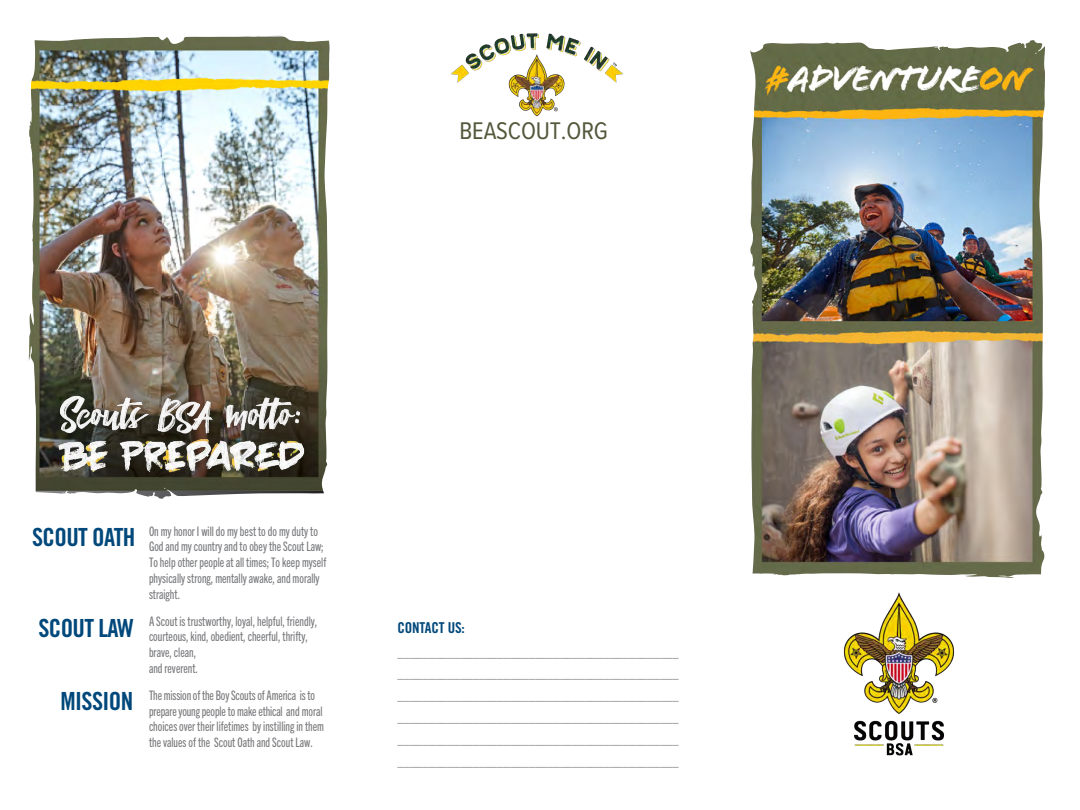
<style>
.page{position:relative;width:1080px;height:810px;background:#fff}
.page>*{position:absolute;margin:0;border:0;box-sizing:border-box;transform-origin:0 0}
.t1{font:25px "Trade Gothic LT Std Bd Cn 20";letter-spacing:-.025em;color:#00487b}
.t2{font:25px "Proxima Nova Cond";letter-spacing:-.005em;color:#53583b}
.t3{font:15px "Trade Gothic LT Std Bd Cn 20";letter-spacing:-.01em;color:#00487b}
.t4{font:13.12px/15.8px "Trade Gothic Next LT Pro Cm";color:#77787b}
.t5{font:12.5px/21.9px "Trade Gothic LT Std Cn 18";color:#77787b;text-align:justify}
</style>
<div class="page">
<img style="left:28px;top:35px;width:1017px;height:543px">
<div style="left:41px;top:434px;width:284px;height:58px;background:#231f20;opacity:.14"></div>
<img style="left:440px;top:33px;width:195px;height:89px">
<img style="left:46px;top:381px;width:307px;height:67px">
<img style="left:41px;top:414px;width:281px;height:76px">
<img style="left:843px;top:592px;width:112px;height:164px">
<h1 class="t2" style="left:460px;top:112px;width:150px">BEASCOUT.ORG</h1>
<h1 class="t1" style="left:32px;top:522px;width:105px">SCOUT OATH</h1>
<h1 class="t1" style="left:38px;top:613px;width:97px">SCOUT LAW</h1>
<h1 class="t1" style="left:61px;top:686px;width:74px">MISSION</h1>
<p class="t4" style="left:149px;top:522px;width:179px">On my honor I will do my best to do my duty to God and my country and to obey the Scout Law; To help other people at all times; To keep myself physically strong, mentally awake, and morally straight.</p>
<p class="t4" style="left:149px;top:612px;width:170px">A Scout is trustworthy, loyal, helpful, friendly, courteous, kind, obedient, cheerful, thrifty, brave, clean,<br>and reverent.</p>
<p class="t4" style="left:149px;top:686px;width:177px">The mission of the Boy Scouts of America is to prepare young people to make ethical and moral choices over their lifetimes by instilling in them the values of the Scout Oath and Scout Law.</p>
<p class="t3" style="left:398px;top:618px;width:69px">CONTACT US:</p>
<p class="t5" style="left:398px;top:641px;width:283px">_____________________________________________ _____________________________________________ _____________________________________________ _____________________________________________ _____________________________________________ _____________________________________________</p>
</div>
